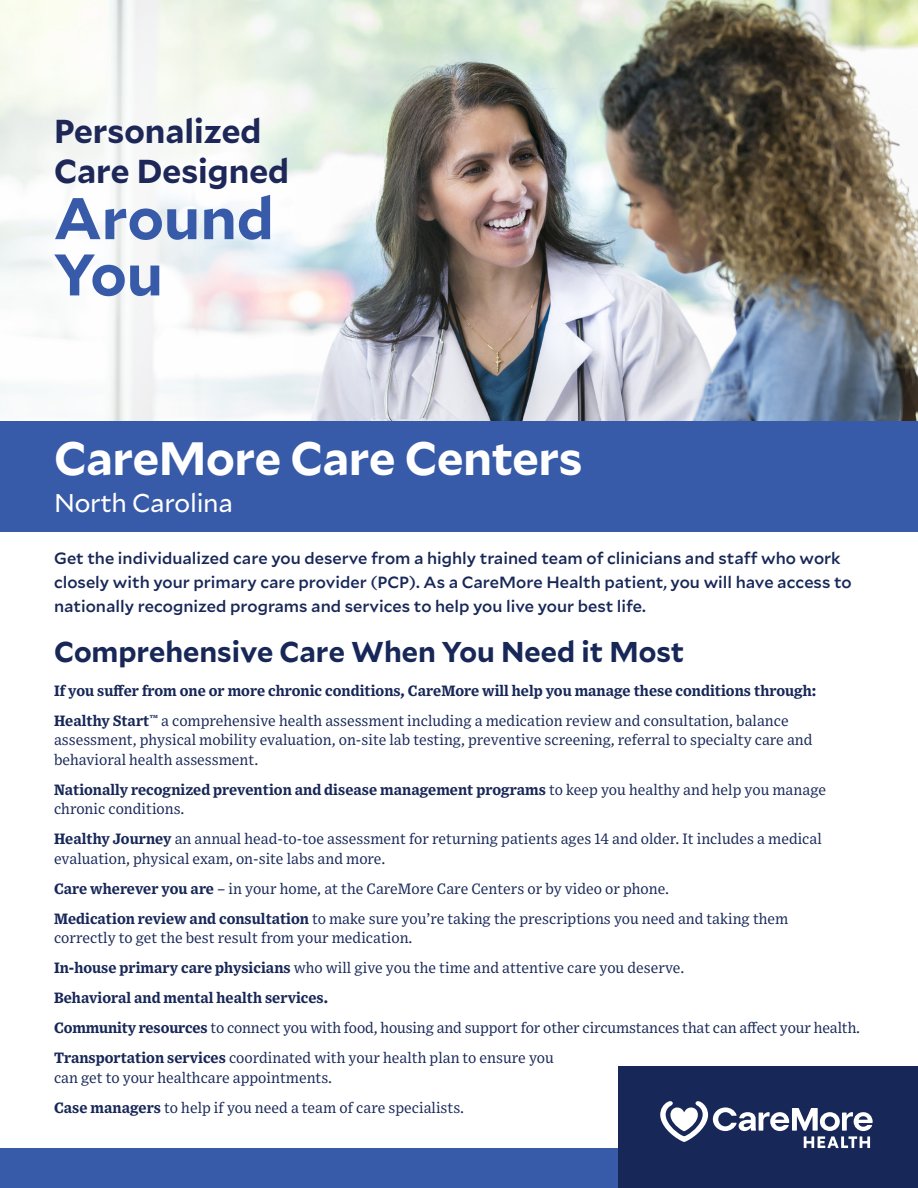
<style>
.page{position:relative;width:918px;height:1188px;background:#fff}
.page>*{position:absolute;margin:0;border:0;box-sizing:border-box;transform-origin:0 0}
.t1{font:700 58.5px/56.2px "Mallory";color:#385ba9}
.t2{font:700 46.5px "Mallory";letter-spacing:-.01em;color:#fff}
.t3{font:700 33px/39.9px "Mallory";color:#1d2758}
.t4{font:700 28.5px "Mallory";color:#172757}
.t5{font:25.5px "Mallory";letter-spacing:-.01em;color:#fff}
.t6{font:500 16.5px/24px "Mallory";color:#172757}
.t7{font:15px/19.5px "Exchange";color:#172757}
.t8{font:700 15px/19.5px "Exchange";color:#172757}
.s1{font-weight:700}
.s2{font-weight:400}
</style>
<div class="page">
<div style="left:0;top:1148px;width:918px;height:40px;background:#385ba9"></div>
<img style="left:0;top:0;width:918px;height:421px">
<div style="left:619px;top:1066px;width:299px;height:122px;background:#172757"></div>
<svg style="left:660px;top:1101px;width:213px;height:47px"></svg>
<div style="left:0;top:421px;width:918px;height:110px;background:#385ba9"></div>
<p class="t3" style="left:54px;top:109px;width:237px">Personalized<br>Care Designed</p>
<p class="t1" style="left:54px;top:187px;width:222px">Around<br>You</p>
<p class="t2" style="left:54px;top:424px;width:530px">CareMore Care Centers</p>
<p class="t5" style="left:54px;top:485px;width:180px">North Carolina</p>
<p class="t6" style="left:54px;top:545px;width:799px">Get the individualized care you deserve from a highly trained team of clinicians and staff who work closely with your primary care provider (PCP). As a CareMore Health patient, you will have access to nationally recognized programs and services to help you live your best life.</p>
<p class="t4" style="left:54px;top:631px;width:632px">Comprehensive Care When You Need it Most</p>
<p class="t8" style="left:54px;top:680px;width:764px">If you suffer from one or more chronic conditions, CareMore will help you manage these conditions through:</p>
<p class="t7" style="left:54px;top:710px;width:760px"><span class="s1">Healthy Start</span><sup>™</sup> a comprehensive health assessment including a medication review and consultation, balance assessment, physical mobility evaluation, on-site lab testing, preventive screening, referral to specialty care and behavioral health assessment.</p>
<p class="t8" style="left:54px;top:779px;width:774px">Nationally recognized prevention and disease management programs <span class="s2">to keep you healthy and help you manage chronic conditions.</span></p>
<p class="t7" style="left:54px;top:829px;width:769px"><span class="s1">Healthy Journey</span> an annual head-to-toe assessment for returning patients ages 14 and older. It includes a medical evaluation, physical exam, on-site labs and more.</p>
<p class="t7" style="left:54px;top:878px;width:617px"><span class="s1">Care wherever you are</span> – in your home, at the CareMore Care Centers or by video or phone.</p>
<p class="t7" style="left:54px;top:908px;width:736px"><span class="s1">Medication review and consultation</span> to make sure you’re taking the prescriptions you need and taking them correctly to get the best result from your medication.</p>
<p class="t7" style="left:54px;top:958px;width:632px"><span class="s1">In-house primary care physicians</span> who will give you the time and attentive care you deserve.</p>
<p class="t8" style="left:54px;top:988px;width:276px">Behavioral and mental health services.</p>
<p class="t7" style="left:54px;top:1018px;width:808px"><span class="s1">Community resources</span> to connect you with food, housing and support for other circumstances that can affect your health.</p>
<p class="t7" style="left:54px;top:1048px;width:501px"><span class="s1">Transportation services</span> coordinated with your health plan to ensure you can get to your healthcare appointments.</p>
<p class="t7" style="left:54px;top:1097px;width:412px"><span class="s1">Case managers</span> to help if you need a team of care specialists.</p>
</div>
